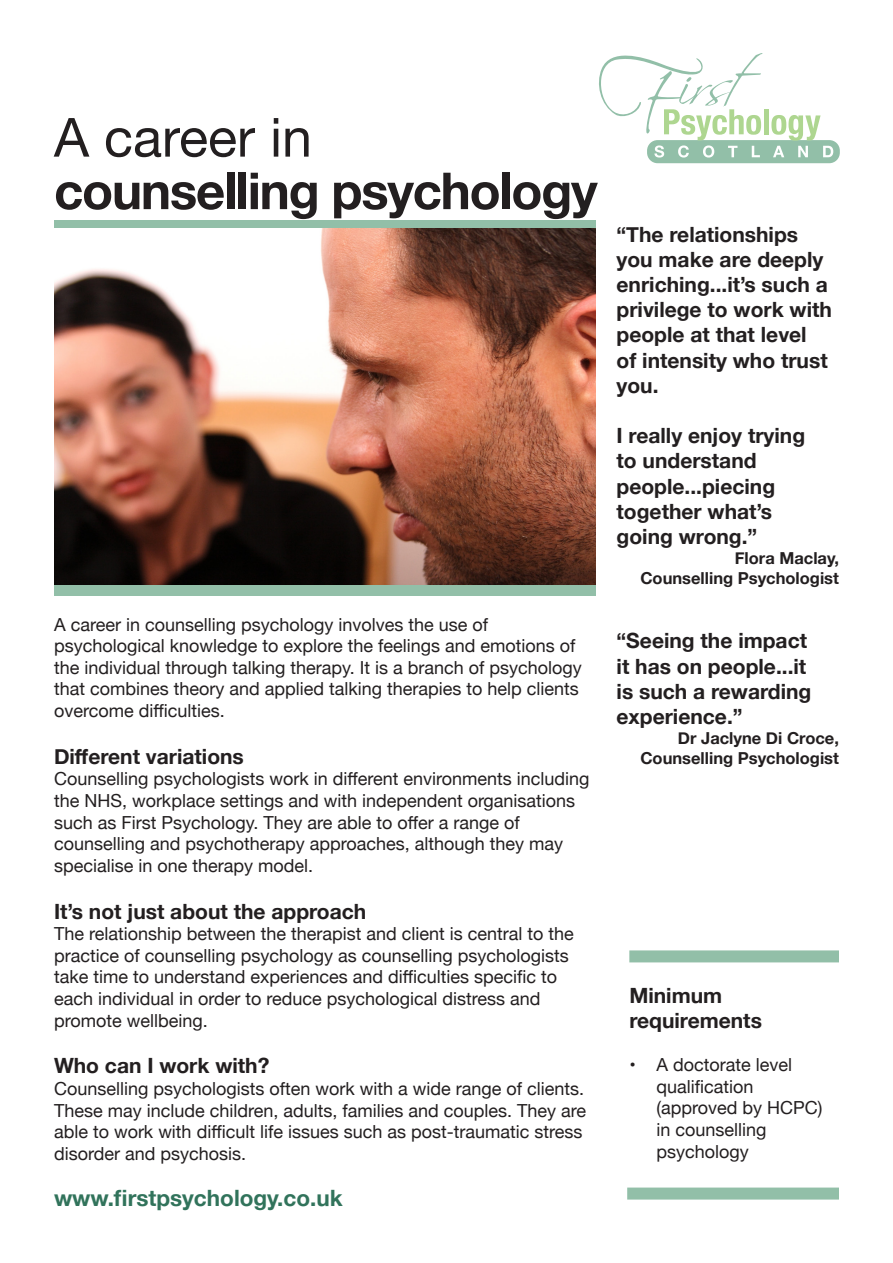
<style>
.page{position:relative;width:893px;height:1263px;background:#fff}
.page>*{position:absolute;margin:0;border:0;box-sizing:border-box;transform-origin:0 0}
.t1{font:54px "Helvetica Neue";color:#231f20}
.t2{font:700 51px "Helvetica Neue";letter-spacing:-.025em;color:#231f20}
.t3{font:700 22.5px "Helvetica Neue";color:#31735b}
.t4{font:700 21px/25.2px "Helvetica Neue";color:#231f20}
.t5{font:18px/21.6px "Helvetica Neue";color:#231f20}
.t6{font:700 16.5px/19.8px "Helvetica Neue";color:#231f20;text-align:right}
</style>
<div class="page">
<div style="left:54px;top:220px;width:541px;height:375px;background:#92bfa8"></div>
<img style="left:54px;top:229px;width:541px;height:356px">
<div style="left:629px;top:950px;width:210px;height:12px;background:#92bfa8"></div>
<div style="left:627px;top:1187px;width:212px;height:12px;background:#92bfa8"></div>
<div style="left:647px;top:140px;width:193px;height:23px;background:#92bfa8;border-radius:11px"></div>
<div style="left:764px;top:109px;width:5px;height:25px;background:#aed690"></div>
<svg style="left:771px;top:115px;width:62px;height:42px"></svg>
<svg style="left:599px;top:53px;width:163px;height:105px"></svg>
<p class="t1" style="left:54px;top:98px;width:260px">A career in</p>
<p class="t2" style="left:54px;top:151px;width:545px">counselling psychology</p>
<p class="t5" style="left:54px;top:614px;width:529px">A career in counselling psychology involves the use of psychological knowledge to explore the feelings and emotions of the individual through talking therapy. It is a branch of psychology that combines theory and applied talking therapies to help clients overcome difficulties.</p>
<p class="t4" style="left:54px;top:744px;width:191px">Different variations</p>
<p class="t5" style="left:54px;top:769px;width:537px">Counselling psychologists work in different environments including the NHS, workplace settings and with independent organisations such as First Psychology. They are able to offer a range of counselling and psychotherapy approaches, although they may specialise in one therapy model.</p>
<p class="t4" style="left:54px;top:899px;width:314px">It’s not just about the approach</p>
<p class="t5" style="left:54px;top:924px;width:521px">The relationship between the therapist and client is central to the practice of counselling psychology as counselling psychologists take time to understand experiences and difficulties specific to each individual in order to reduce psychological distress and promote wellbeing.</p>
<p class="t4" style="left:54px;top:1054px;width:217px">Who can I work with?</p>
<p class="t5" style="left:54px;top:1079px;width:534px">Counselling psychologists often work with a wide range of clients.<br>These may include children, adults, families and couples. They are able to work with difficult life issues such as post-traumatic stress disorder and psychosis.</p>
<p class="t3" style="left:54px;top:1181px;width:290px">www.firstpsychology.co.uk</p>
<p class="t4" style="left:617px;top:222px;width:217px">“The relationships you make are deeply enriching...it’s such a privilege to work with people at that level<br>of intensity who trust you.</p>
<p class="t4" style="left:617px;top:424px;width:190px">I really enjoy trying to understand people...piecing together what’s going wrong.”</p>
<p class="t6" style="left:640px;top:548px;width:200px">Flora Maclay,<br>Counselling Psychologist</p>
<p class="t4" style="left:617px;top:629px;width:196px">“Seeing the impact it has on people...it is such a rewarding experience.”</p>
<p class="t6" style="left:678px;top:728px;width:163px">Dr Jaclyne Di Croce,</p>
<p class="t6" style="left:640px;top:748px;width:200px">Counselling Psychologist</p>
<p class="t4" style="left:629px;top:983px;width:134px">Minimum requirements</p>
<p class="t5" style="left:656px;top:1055px;width:168px;text-indent:-27px">• A doctorate level qualification (approved by HCPC) in counselling psychology</p>
</div>
